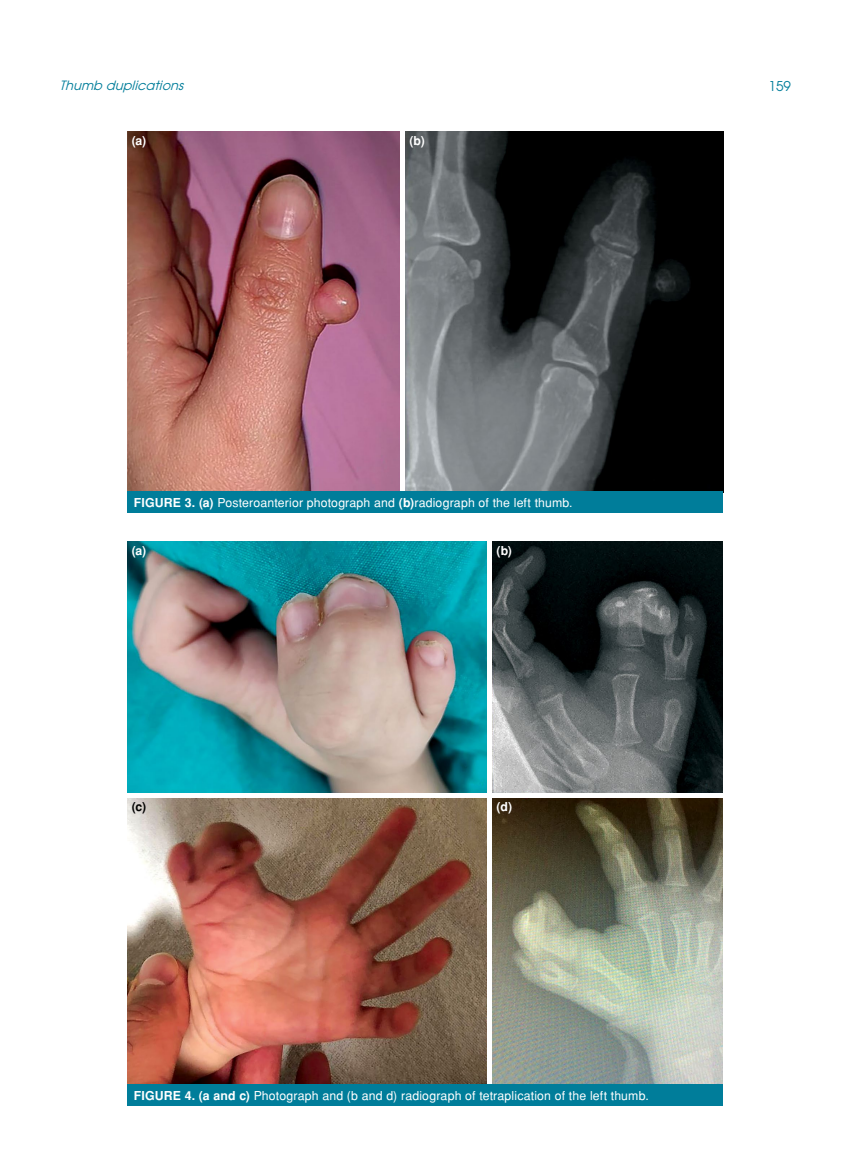
<style>
.page{position:relative;width:859px;height:1170px;background:#fff}
.page>*{position:absolute;margin:0;border:0;box-sizing:border-box;transform-origin:0 0}
.t1{font:13.5px "Avant Garde Tr";color:#007d9a}
.t2{font:italic 12.75px "Avant Garde Tr";color:#007d9a}
.t3{font:12.3px "Helvetica Normal Tr";letter-spacing:.01em;color:#fff}
.t4{font:700 12.3px "Helvetica Tr";color:#fff}
.t5{font:700 12.3px "Helvetica Tr";color:#000}
.s1{font-family:"Helvetica Tr";font-weight:700}
</style>
<div class="page">
<img style="left:127px;top:542px;width:596px;height:542px">
<hr style="left:488px;top:541px;width:4px;height:545px;background:#fff">
<div style="left:127px;top:793px;width:597px;height:5px;background:#fff"></div>
<div style="left:127px;top:1084px;width:596px;height:22px;background:#007d9a"></div>
<img style="left:128px;top:132px;width:595px;height:359px">
<div style="left:400px;top:131px;width:5px;height:362px;background:#fff"></div>
<div style="left:128px;top:491px;width:595px;height:22px;background:#007d9a"></div>
<p class="t2" style="left:60px;top:78px;width:129px">Thumb duplications</p>
<p class="t1" style="left:768px;top:77px;width:24px">159</p>
<p class="t4" style="left:132px;top:133px;width:16px">(a)</p>
<p class="t4" style="left:409px;top:133px;width:17px">(b)</p>
<p class="t3" style="left:134px;top:495px;width:440px"><span class="s1">FIGURE 3. (a)</span> Posteroanterior photograph and <span class="s1">(b)</span>radiograph of the left thumb.</p>
<p class="t4" style="left:132px;top:543px;width:16px">(a)</p>
<p class="t5" style="left:132px;top:799px;width:16px">(c)</p>
<p class="t4" style="left:497px;top:543px;width:17px">(b)</p>
<p class="t4" style="left:497px;top:799px;width:17px">(d)</p>
<p class="t3" style="left:134px;top:1087px;width:516px"><span class="s1">FIGURE 4. (a and c)</span> Photograph and (b and d) radiograph of tetraplication of the left thumb.</p>
</div>
